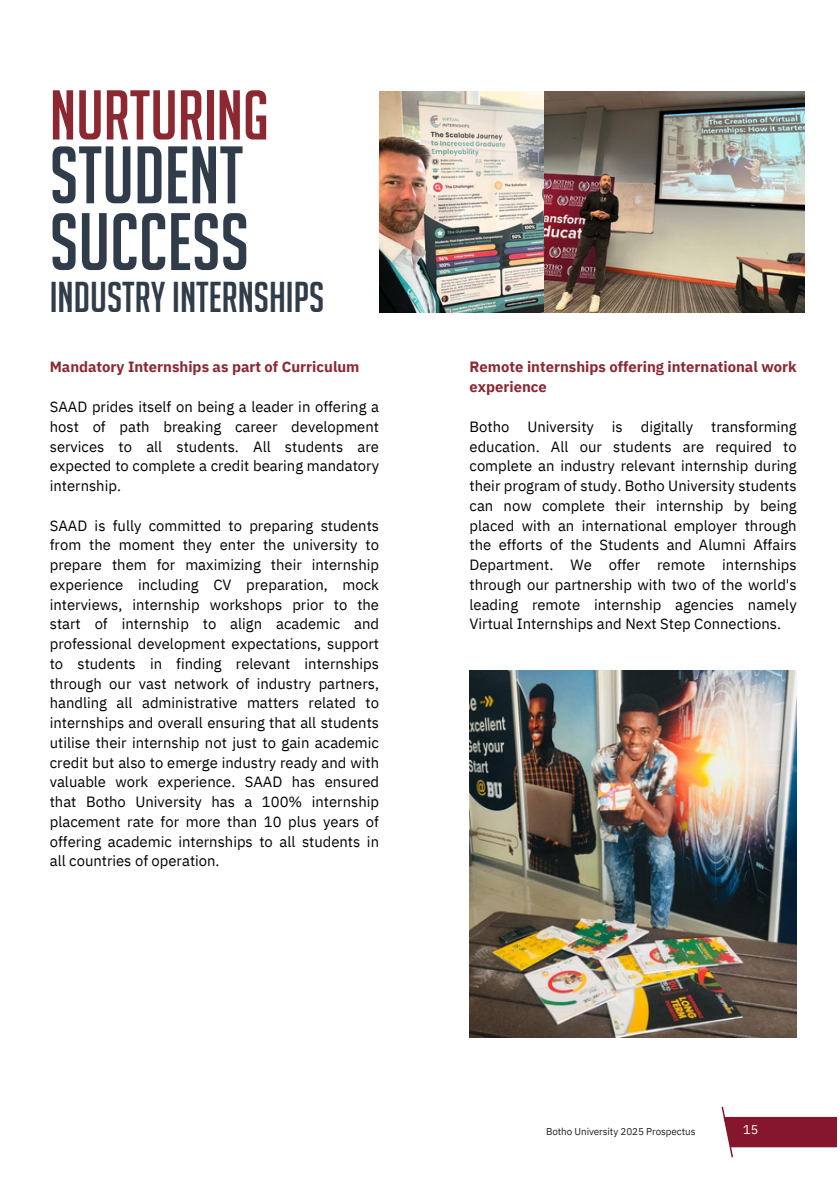
<style>
.page{position:relative;width:840px;height:1191px;background:#fff}
.page>*{position:absolute;margin:0;border:0;box-sizing:border-box;transform-origin:0 0}
.t1{font:79.4px "Big Noodle Titling";color:#303c4a}
.t2{font:68.6px "Big Noodle Titling";color:#8c2831}
.t3{font:42.2px "Big Noodle Titling";color:#303c4a}
.t4{font:14.8px/19.8px "IBM Plex Sans";color:#000;text-align:justify}
.t5{font:700 14.8px/19.8px "IBM Plex Sans";color:#8c2831}
.t6{font:12.6px "IBM Plex Sans";color:#fff}
.t7{font:9.8px "IBM Plex Sans";letter-spacing:-.005em;color:#231f20}
</style>
<div class="page">
<svg style="left:722px;top:1107px;width:115px;height:50px"></svg>
<img style="left:379px;top:92px;width:166px;height:220px">
<img style="left:545px;top:92px;width:259px;height:220px">
<img style="left:469px;top:670px;width:327px;height:368px">
<h1 class="t2" style="left:50px;top:78px;width:220px">NURTURING</h1>
<h2 class="t1" style="left:50px;top:132px;width:195px">STUDENT</h2>
<h4 class="t1" style="left:50px;top:199px;width:201px">SUCCESS</h4>
<p class="t3" style="left:50px;top:274px;width:276px">INDUSTRY INTERNSHIPS</p>
<h5 class="t5" style="left:50px;top:357px;width:311px">Mandatory Internships as part of Curriculum</h5>
<h6 class="t4" style="left:50px;top:397px;width:331px">SAAD prides itself on being a leader in offering a host of path breaking career development services to all students. All students are expected to complete a credit bearing mandatory internship.</h6>
<h6 class="t4" style="left:50px;top:515px;width:331px">SAAD is fully committed to preparing students from the moment they enter the university to prepare them for maximizing their internship experience including CV preparation, mock interviews, internship workshops prior to the start of internship to align academic and professional development expectations, support to students in finding relevant internships through our vast network of industry partners, handling all administrative matters related to internships and overall ensuring that all students utilise their internship not just to gain academic credit but also to emerge industry ready and with valuable work experience. SAAD has ensured that Botho University has a 100% internship placement rate for more than 10 plus years of offering academic internships to all students in all countries of operation.</h6>
<h5 class="t5" style="left:470px;top:357px;width:329px">Remote internships offering international work experience</h5>
<h6 class="t4" style="left:470px;top:416px;width:329px">Botho University is digitally transforming education. All our students are required to complete an industry relevant internship during their program of study. Botho University students can now complete their internship by being placed with an international employer through the efforts of the Students and Alumni Affairs Department. We offer remote internships through our partnership with two of the world's leading remote internship agencies namely Virtual Internships and Next Step Connections.</h6>
<h3 class="t7" style="left:546px;top:1124px;width:151px">Botho University 2025 Prospectus</h3>
<p class="t6" style="left:743px;top:1121px;width:17px">15</p>
</div>
